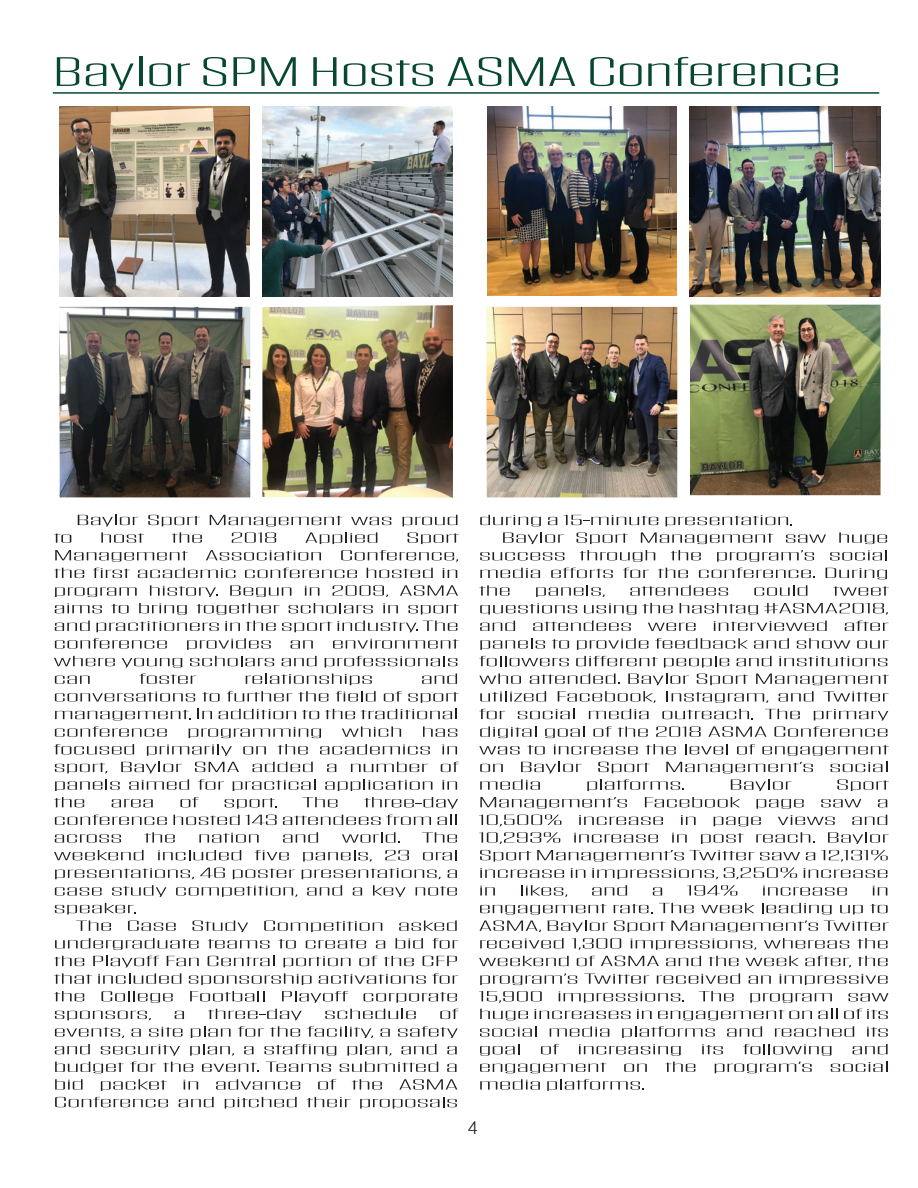
<style>
.page{position:relative;width:918px;height:1188px;background:#fff}
.page>*{position:absolute;margin:0;border:0;box-sizing:border-box;transform-origin:0 0}
.t1{font:300 41.1px "Tungsten Narrow";letter-spacing:-.015em;color:#084833;scale:2.53 1}
.t2{font:300 18px "Helvetica";color:#231f20}
.t3{font:300 14.7px/17.7px "Tungsten Condensed";letter-spacing:-.015em;color:#231f20;text-align:justify;scale:3.84 1}
</style>
<div class="page">
<hr style="left:53px;top:92px;width:826px;height:2px;background:#084833">
<img style="left:60px;top:106px;width:190px;height:190px">
<img style="left:690px;top:305px;width:191px;height:190px">
<img style="left:262px;top:305px;width:191px;height:193px">
<img style="left:262px;top:106px;width:191px;height:191px">
<img style="left:690px;top:106px;width:190px;height:191px">
<img style="left:487px;top:106px;width:190px;height:190px">
<img style="left:486px;top:307px;width:191px;height:190px">
<img style="left:59px;top:307px;width:191px;height:190px">
<h1 class="t1" style="left:52px;top:52px;width:314px">Baylor SPM Hosts ASMA Conference</h1>
<p class="t3" style="left:76px;top:512px;width:101px">Baylor Sport Management was proud</p>
<p class="t3" style="left:53px;top:529px;width:107px;text-indent:353px">Sport Management Association Conference, the first academic conference hosted in program history. Begun in 2009, ASMA aims to bring together scholars in sport and practitioners in the sport industry. The conference provides an environment where young scholars and professionals can</p>
<p class="t3" style="left:53px;top:529px;width:7px">to</p>
<p class="t3" style="left:99px;top:529px;width:13px">host</p>
<p class="t3" style="left:171px;top:529px;width:10px">the</p>
<p class="t3" style="left:230px;top:529px;width:14px">2018</p>
<p class="t3" style="left:304px;top:529px;width:21px">Applied</p>
<p class="t3" style="left:53px;top:670px;width:107px;text-indent:367px">and conversations to further the field of sport management. In addition to the traditional conference programming which has focused primarily on the academics in sport, Baylor SMA added a number of panels aimed for practical application in the</p>
<p class="t3" style="left:138px;top:670px;width:17px">foster</p>
<p class="t3" style="left:244px;top:670px;width:35px">relationships</p>
<p class="t3" style="left:53px;top:794px;width:107px;text-indent:310px">three-day conference hosted 143 attendees from all across</p>
<p class="t3" style="left:110px;top:794px;width:13px">area</p>
<p class="t3" style="left:179px;top:794px;width:7px">of</p>
<p class="t3" style="left:223px;top:794px;width:16px">sport.</p>
<p class="t3" style="left:302px;top:794px;width:11px">The</p>
<p class="t3" style="left:53px;top:829px;width:107px;text-indent:369px">The weekend included five panels, 23 oral presentations, 46 poster presentations, a case study competition, and a key note speaker.</p>
<p class="t3" style="left:53px;top:917px;width:107px;text-indent:22px">The Case Study Competition asked undergraduate teams to create a bid for the Playoff Fan Central portion of the CFP that included sponsorship activations for the College Football Playoff corporate sponsors,</p>
<p class="t3" style="left:144px;top:829px;width:10px">the</p>
<p class="t3" style="left:197px;top:829px;width:18px">nation</p>
<p class="t3" style="left:281px;top:829px;width:12px">and</p>
<p class="t3" style="left:341px;top:829px;width:17px">world.</p>
<p class="t3" style="left:53px;top:1006px;width:107px;text-indent:385px">of events, a site plan for the facility, a safety and security plan, a staffing plan, and a budget for the event. Teams submitted a bid packet in advance of the ASMA Conference and pitched their proposals</p>
<p class="t3" style="left:173px;top:1006px;width:5px">a</p>
<p class="t3" style="left:207px;top:1006px;width:26px">three-day</p>
<p class="t3" style="left:324px;top:1006px;width:26px">schedule</p>
<p class="t3" style="left:478px;top:512px;width:84px">during a 15-minute presentation.</p>
<p class="t3" style="left:501px;top:529px;width:103px">Baylor Sport Management saw huge</p>
<p class="t3" style="left:478px;top:547px;width:108px">success through the program’s social</p>
<p class="t3" style="left:478px;top:565px;width:108px">media efforts for the conference. During</p>
<p class="t3" style="left:478px;top:582px;width:10px">the</p>
<p class="t3" style="left:534px;top:582px;width:20px">panels,</p>
<p class="t3" style="left:629px;top:582px;width:28px">attendees</p>
<p class="t3" style="left:753px;top:582px;width:16px">could</p>
<p class="t3" style="left:478px;top:582px;width:109px;text-indent:354px">tweet questions using the hashtag #ASMA2018, and attendees were interviewed after panels to provide feedback and show our followers different people and institutions who attended. Baylor Sport Management utilized Facebook, Instagram, and Twitter for social media outreach. The primary digital goal of the 2018 ASMA Conference was to increase the level of engagement on Baylor Sport Management’s social media</p>
<p class="t3" style="left:478px;top:776px;width:109px;text-indent:357px">Sport Management’s Facebook page saw a 10,500% increase in page views and 10,293% increase in post reach. Baylor Sport Management’s Twitter saw a 12,131% increase in impressions, 3,250% increase in</p>
<p class="t3" style="left:585px;top:776px;width:27px">platforms.</p>
<p class="t3" style="left:729px;top:776px;width:18px">Baylor</p>
<p class="t3" style="left:519px;top:882px;width:14px">likes,</p>
<p class="t3" style="left:590px;top:882px;width:12px">and</p>
<p class="t3" style="left:651px;top:882px;width:5px">a</p>
<p class="t3" style="left:686px;top:882px;width:15px">194%</p>
<p class="t3" style="left:761px;top:882px;width:24px">increase</p>
<p class="t3" style="left:478px;top:882px;width:109px;text-indent:392px">in engagement rate. The week leading up to ASMA, Baylor Sport Management’s Twitter received 1,300 impressions, whereas the weekend of ASMA and the week after, the program’s Twitter received an impressive 15,900 impressions. The program saw huge increases in engagement on all of its social media platforms and reached its goal of increasing its following and engagement on the program’s social media platforms.</p>
<p class="t2" style="left:468px;top:1112px;width:12px">4</p>
</div>
